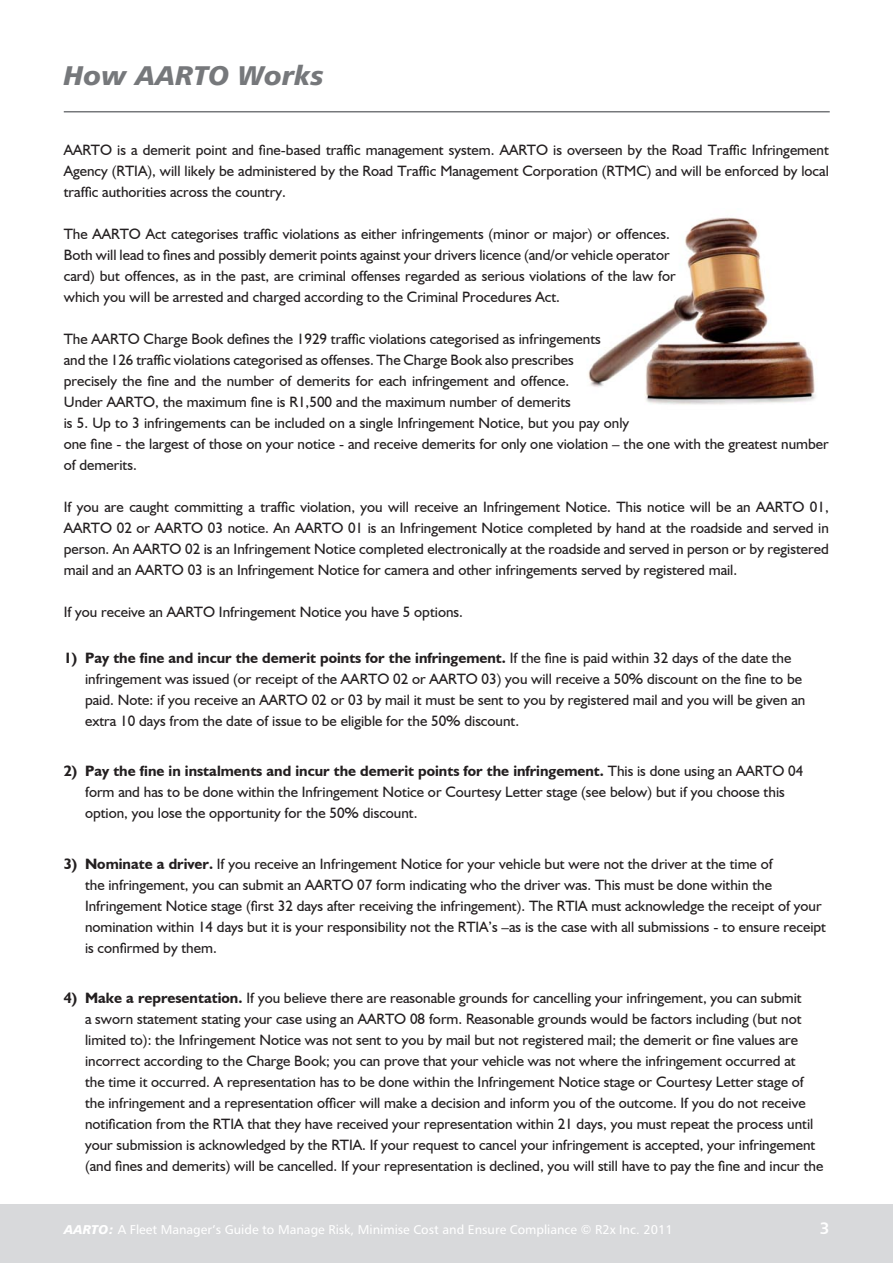
<style>
.page{position:relative;width:893px;height:1263px;background:#fff}
.page>*{position:absolute;margin:0;border:0;box-sizing:border-box;transform-origin:0 0}
.Headings{font:27px "Humanist 777 BT Black Italic B";color:#76787b}
.t1{font:16.5px "Humanist 777 BT Bold B";color:#fff}
.Bullets{font:15px/21px "Humanist 521 BT";color:#231f20}
.Body_Copy{font:15px/21px "Humanist 521 BT";color:#231f20;text-align:justify}
.t2{font:12.75px "Humanist 777 BT Roman B";color:#fff}
.s1{font-weight:700}
.s2{font-family:"Humanist 777 BT Black Italic B"}
</style>
<div class="page">
<div style="left:0;top:1204px;width:893px;height:59px;background:#d8d9db"></div>
<img style="left:588px;top:217px;width:228px;height:188px">
<hr style="left:64px;top:111px;width:766px;height:1px;background:#76787b">
<p class="Headings" style="left:64px;top:58px;width:262px">How AARTO Works</p>
<p class="Body_Copy" style="left:64px;top:139px;width:767px">AARTO is a demerit point and fine-based traffic management system. AARTO is overseen by the Road Traffic Infringement Agency (RTIA), will likely be administered by the Road Traffic Management Corporation (RTMC) and will be enforced by local traffic authorities across the country.</p>
<p class="Body_Copy" style="left:64px;top:223px;width:614px;text-align:left">The AARTO Act categorises traffic violations as either infringements (minor or major) or offences.<br>Both will lead to fines and possibly demerit points against your drivers licence (and/or vehicle operator card) but offences, as in the past, are criminal offenses regarded as serious violations of the law for which you will be arrested and charged according to the Criminal Procedures Act.</p>
<p class="Body_Copy" style="left:64px;top:328px;width:766px;text-align:left">The AARTO Charge Book defines the 1929 traffic violations categorised as infringements<br>and the 126 traffic violations categorised as offenses. The Charge Book also prescribes<br>precisely the fine and the number of demerits for each infringement and offence.<br>Under AARTO, the maximum fine is R1,500 and the maximum number of demerits<br>is 5. Up to 3 infringements can be included on a single Infringement Notice, but you pay only<br>one fine - the largest of those on your notice - and receive demerits for only one violation – the one with the greatest number of demerits.</p>
<p class="Body_Copy" style="left:64px;top:496px;width:767px">If you are caught committing a traffic violation, you will receive an Infringement Notice. This notice will be an AARTO 01, AARTO 02 or AARTO 03 notice. An AARTO 01 is an Infringement Notice completed by hand at the roadside and served in person. An AARTO 02 is an Infringement Notice completed electronically at the roadside and served in person or by registered mail and an AARTO 03 is an Infringement Notice for camera and other infringements served by registered mail.</p>
<p class="Body_Copy" style="left:64px;top:601px;width:401px">If you receive an AARTO Infringement Notice you have 5 options.</p>
<p class="Bullets" style="left:85px;top:647px;width:722px;text-indent:-21px"><span class="s1">1) Pay the fine and incur the demerit points for the infringement.</span> If the fine is paid within 32 days of the date the infringement was issued (or receipt of the AARTO 02 or AARTO 03) you will receive a 50% discount on the fine to be paid. Note: if you receive an AARTO 02 or 03 by mail it must be sent to you by registered mail and you will be given an extra 10 days from the date of issue to be eligible for the 50% discount.</p>
<p class="Bullets" style="left:85px;top:760px;width:720px;text-indent:-21px"><span class="s1">2) Pay the fine in instalments and incur the demerit points for the infringement.</span> This is done using an AARTO 04 form and has to be done within the Infringement Notice or Courtesy Letter stage (see below) but if you choose this option, you lose the opportunity for the 50% discount.</p>
<p class="Bullets" style="left:85px;top:853px;width:742px;text-indent:-21px"><span class="s1">3) Nominate a driver.</span> If you receive an Infringement Notice for your vehicle but were not the driver at the time of<br>the infringement, you can submit an AARTO 07 form indicating who the driver was. This must be done within the Infringement Notice stage (first 32 days after receiving the infringement). The RTIA must acknowledge the receipt of your nomination within 14 days but it is your responsibility not the RTIA’s –as is the case with all submissions - to ensure receipt is confirmed by them.</p>
<p class="Bullets" style="left:85px;top:987px;width:740px;text-indent:-21px"><span class="s1">4) Make a representation.</span> If you believe there are reasonable grounds for cancelling your infringement, you can submit<br>a sworn statement stating your case using an AARTO 08 form. Reasonable grounds would be factors including (but not limited to): the Infringement Notice was not sent to you by mail but not registered mail; the demerit or fine values are incorrect according to the Charge Book; you can prove that your vehicle was not where the infringement occurred at<br>the time it occurred. A representation has to be done within the Infringement Notice stage or Courtesy Letter stage of the infringement and a representation officer will make a decision and inform you of the outcome. If you do not receive notification from the RTIA that they have received your representation within 21 days, you must repeat the process until your submission is acknowledged by the RTIA. If your request to cancel your infringement is accepted, your infringement (and fines and demerits) will be cancelled. If your representation is declined, you will still have to pay the fine and incur the</p>
<p class="t2" style="left:64px;top:1221px;width:610px"><span class="s2">AARTO:</span> A Fleet Manager’s Guide to Manage Risk, Minimise Cost and Ensure Compliance © R2x Inc. 2011</p>
<p class="t1" style="left:820px;top:1217px;width:11px">3</p>
</div>
